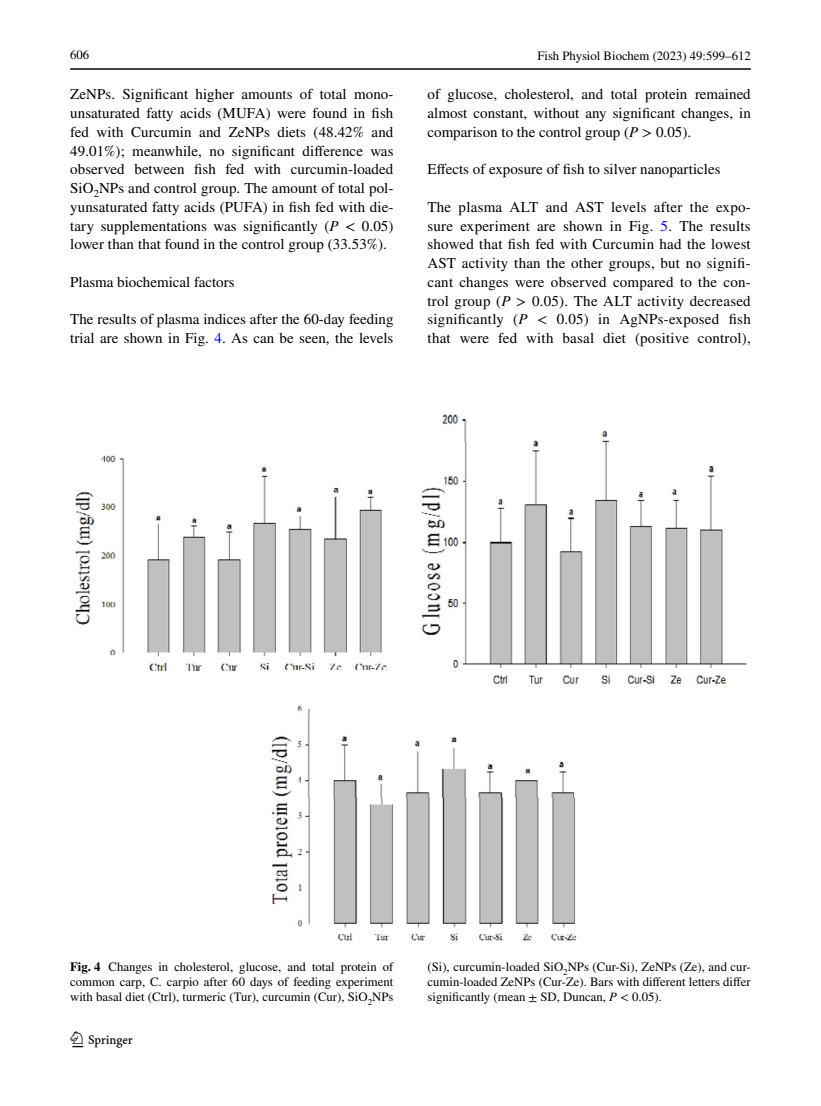
<style>
.page{position:relative;width:821px;height:1106px;background:#fff}
.page>*{position:absolute;margin:0;border:0;box-sizing:border-box;transform-origin:0 0}
.t1{font:22.5px "Springnew Regular 2";color:#000}
.t2{font:15px/18.8px "STIX";color:#000;text-align:justify}
.t3{font:12.75px/15px "STIX";color:#000;text-align:justify}
.s1{font-style:italic}
.s2{color:#00f}
.s3{font-weight:700}
</style>
<div class="page">
<hr style="left:70px;top:68px;width:680px;height:2px;background:#000">
<img style="left:75px;top:415px;width:671px;height:525px">
<p class="t3" style="left:70px;top:48px;width:21px">606</p>
<p class="t3" style="left:537px;top:49px;width:215px">Fish Physiol Biochem (2023) 49:599–612</p>
<p class="t2" style="left:70px;top:86px;width:325px">ZeNPs. Significant higher amounts of total mono&shy;unsaturated fatty acids (MUFA) were found in fish fed with Curcumin and ZeNPs diets (48.42% and 49.01%); meanwhile, no significant difference was observed between fish fed with curcumin-loaded SiO<sub>2</sub>NPs and control group. The amount of total pol&shy;yunsaturated fatty acids (PUFA) in fish fed with die&shy;tary supplementations was significantly (<span class="s1">P</span> &lt; 0.05) lower than that found in the control group (33.53%).</p>
<p class="t2" style="left:70px;top:273px;width:166px">Plasma biochemical factors</p>
<p class="t2" style="left:70px;top:311px;width:325px">The results of plasma indices after the 60-day feeding trial are shown in Fig. <span class="s2">4</span>. As can be seen, the levels</p>
<p class="t2" style="left:427px;top:86px;width:325px">of glucose, cholesterol, and total protein remained almost constant, without any significant changes, in comparison to the control group (<span class="s1">P</span> &gt; 0.05).</p>
<p class="t2" style="left:427px;top:161px;width:294px">Effects of exposure of fish to silver nanoparticles</p>
<p class="t2" style="left:427px;top:198px;width:325px">The plasma ALT and AST levels after the expo&shy;sure experiment are shown in Fig. <span class="s2">5</span>. The results showed that fish fed with Curcumin had the lowest AST activity than the other groups, but no signifi&shy;cant changes were observed compared to the con&shy;trol group (<span class="s1">P</span> &gt; 0.05). The ALT activity decreased significantly (<span class="s1">P</span> &lt; 0.05) in AgNPs-exposed fish that were fed with basal diet (positive control),</p>
<p class="t3" style="left:70px;top:960px;width:325px"><span class="s3">Fig. 4</span> Changes in cholesterol, glucose, and total protein of common carp, C. carpio after 60 days of feeding experiment with basal diet (Ctrl), turmeric (Tur), curcumin (Cur), SiO<sub>2</sub>NPs</p>
<p class="t3" style="left:427px;top:960px;width:325px">(Si), curcumin-loaded SiO<sub>2</sub>NPs (Cur-Si), ZeNPs (Ze), and cur&shy;cumin-loaded ZeNPs (Cur-Ze). Bars with different letters differ significantly (mean ± SD, Duncan, <span class="s1">P</span> &lt; 0.05).</p>
<h1 class="t1" style="left:72px;top:1031px;width:62px">1 3</h1>
</div>
